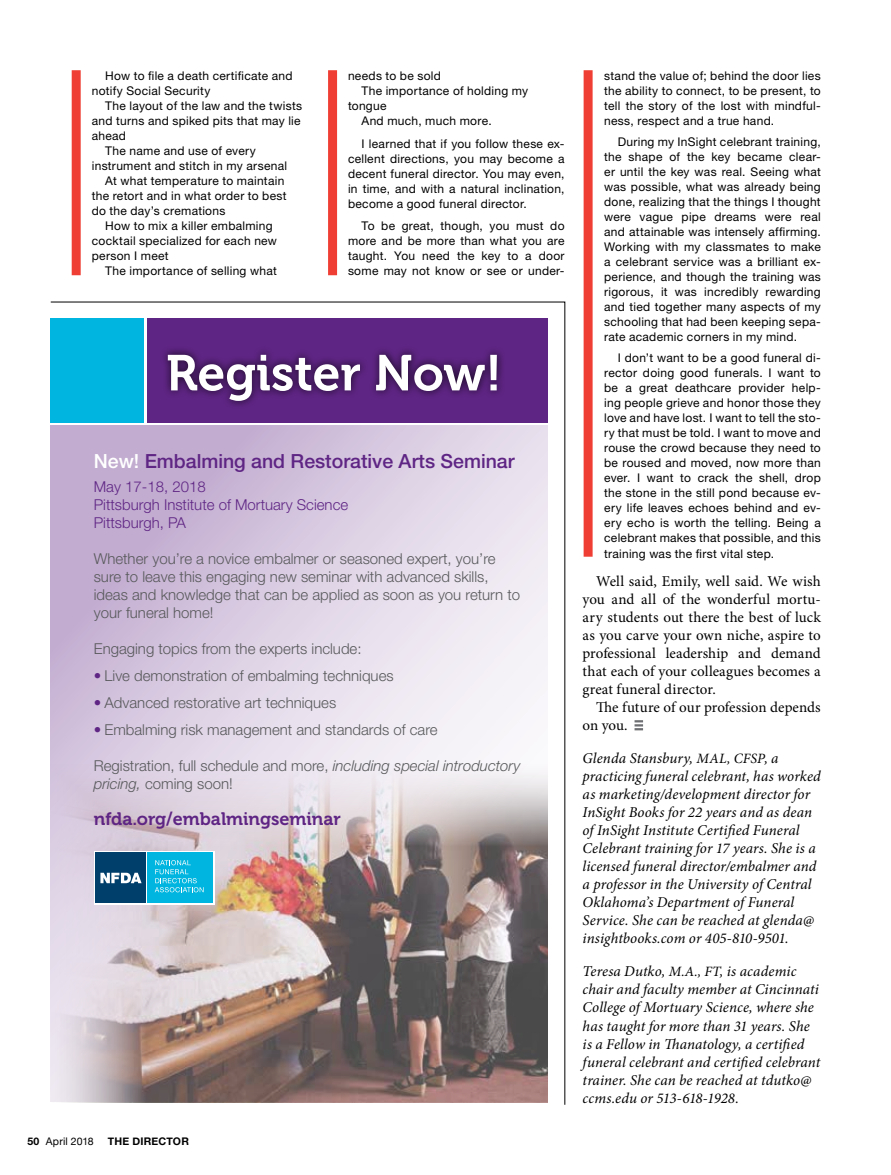
<style>
.page{position:relative;width:891px;height:1175px;background:#fff}
.page>*{position:absolute;margin:0;border:0;box-sizing:border-box;transform-origin:0 0}
.t1{font:50.1px "Museo 700";color:#fff}
.t2{font:500 19.5px "Helvetica Neue LT Std";color:#5f2584}
.t3{font:18px "Museo 700";color:#5f2584}
.t4{font:italic 15px/18px "Minion Pro";letter-spacing:.005em;color:#000}
.t5{font:300 15px/18px "Helvetica Neue LT Std";color:#58595b}
.t6{font:15px/18px "Minion Pro";color:#000;text-align:justify}
.t7{font:300 15px/18px "Helvetica Neue LT Std";color:#5f2584}
.t8{font:12px/15px "Helvetica Neue LT Std";letter-spacing:.025em;color:#000;text-align:justify}
.t9{font:10.5px "Helvetica Neue";letter-spacing:.015em;color:#000}
.t10{font:700 10.5px "Helvetica Neue";letter-spacing:.02em;color:#000}
.t11{font:9px "Helvetica";color:#000}
.s1{color:#fff}
.s2{color:#5f2584}
.s3{font-style:italic}
.s4{font-family:"Helvetica Neue LT Std";font-weight:700}
.s5{font-size:14.25px}
</style>
<div class="page">
<svg style="left:635px;top:720px;width:8px;height:10px"></svg>
<div style="left:72px;top:70px;width:9px;height:205px;background:#ef3e33"></div>
<div style="left:328px;top:70px;width:9px;height:205px;background:#ef3e33"></div>
<div style="left:584px;top:70px;width:9px;height:486px;background:#ef3e33"></div>
<svg style="left:50px;top:302px;width:515px;height:803px"></svg>
<p class="t8" style="left:92px;top:68px;width:202px;text-indent:14px">How to file a death certificate and notify Social Security</p>
<p class="t8" style="left:105px;top:98px;width:198px">The layout of the law and the twists</p>
<p class="t8" style="left:92px;top:113px;width:210px">and turns and spiked pits that may lie</p>
<p class="t8" style="left:92px;top:128px;width:36px">ahead</p>
<p class="t8" style="left:105px;top:143px;width:152px">The name and use of every</p>
<p class="t8" style="left:92px;top:158px;width:197px">instrument and stitch in my arsenal</p>
<p class="t8" style="left:105px;top:173px;width:181px">At what temperature to maintain</p>
<p class="t8" style="left:92px;top:188px;width:196px">the retort and in what order to best</p>
<p class="t8" style="left:92px;top:203px;width:135px">do the day’s cremations</p>
<p class="t8" style="left:105px;top:218px;width:169px">How to mix a killer embalming</p>
<p class="t8" style="left:92px;top:233px;width:187px">cocktail specialized for each new</p>
<p class="t8" style="left:92px;top:248px;width:78px">person I meet</p>
<p class="t8" style="left:105px;top:263px;width:173px">The importance of selling what</p>
<p class="t8" style="left:348px;top:68px;width:94px">needs to be sold</p>
<p class="t8" style="left:362px;top:83px;width:168px">The importance of holding my</p>
<p class="t8" style="left:348px;top:98px;width:40px">tongue</p>
<p class="t8" style="left:362px;top:113px;width:132px">And much, much more.</p>
<p class="t8" style="left:348px;top:136px;width:218px;text-indent:13px">I learned that if you follow these ex&shy;cellent directions, you may become a decent funeral director. You may even, in time, and with a natural inclination, become a good funeral director.</p>
<p class="t8" style="left:348px;top:218px;width:218px;text-indent:14px">To be great, though, you must do more and be more than what you are taught. You need the key to a door some may not know or see or under-</p>
<h1 class="t1" style="left:166px;top:345px;width:337px">Register Now!</h1>
<h2 class="t2" style="left:94px;top:449px;width:422px"><span class="s1">New!</span> Embalming and Restorative Arts Seminar</h2>
<p class="t7" style="left:94px;top:477px;width:256px">May 17-18, 2018<br>Pittsburgh Institute of Mortuary Science<br>Pittsburgh, PA</p>
<p class="t5" style="left:94px;top:549px;width:428px">Whether you’re a novice embalmer or seasoned expert, you’re sure to leave this engaging new seminar with advanced skills, ideas and knowledge that can be applied as soon as you return to your funeral home!</p>
<p class="t5" style="left:94px;top:639px;width:269px">Engaging topics from the experts include:</p>
<p class="t5" style="left:94px;top:666px;width:301px"><span class="s2">•</span> Live demonstration of embalming techniques</p>
<p class="t5" style="left:94px;top:693px;width:244px"><span class="s2">•</span> Advanced restorative art techniques</p>
<p class="t5" style="left:94px;top:720px;width:345px"><span class="s2">•</span> Embalming risk management and standards of care</p>
<p class="t5" style="left:94px;top:756px;width:428px">Registration, full schedule and more, <span class="s3">including special introductory pricing,</span> coming soon!</p>
<h3 class="t3" style="left:94px;top:808px;width:249px">nfda.org/embalmingseminar</h3>
<p class="t11" style="left:55px;top:1132px;width:157px">2018_Embalming_Half Pg Ad2.indd 1</p>
<p class="t9" style="left:27px;top:1133px;width:68px"><span class="s4">50</span> April 2018</p>
<p class="t10" style="left:108px;top:1133px;width:82px">THE DIRECTOR</p>
<p class="t8" style="left:604px;top:68px;width:218px">stand the value of; behind the door lies the ability to connect, to be present, to tell the story of the lost with mindful&shy;ness, respect and a true hand.</p>
<p class="t8" style="left:604px;top:134px;width:218px;text-indent:14px">During my InSight celebrant training, the shape of the key became clear&shy;er until the key was real. Seeing what was possible, what was already being done, realizing that the things I thought were vague pipe dreams were real and attainable was intensely affirming.<br>Working with my classmates to make a celebrant service was a brilliant ex&shy;perience, and though the training was rigorous, it was incredibly rewarding and tied together many aspects of my schooling that had been keeping sepa&shy;rate academic corners in my mind.</p>
<p class="t8" style="left:604px;top:350px;width:218px;text-indent:14px">I don’t want to be a good funeral di&shy;rector doing good funerals. I want to be a great deathcare provider help&shy;ing people grieve and honor those they love and have lost. I want to tell the sto&shy;ry that must be told. I want to move and rouse the crowd because they need to be roused and moved, now more than ever. I want to crack the shell, drop the stone in the still pond because ev&shy;ery life leaves echoes behind and ev&shy;ery echo is worth the telling. Being a celebrant makes that possible, and this training was the first vital step.</p>
<p class="t6" style="left:583px;top:572px;width:240px;text-indent:14px">Well said, Emily, well said. We wish you and all of the wonderful mortu&shy;ary students out there the best of luck as you carve your own niche, aspire to professional leadership and demand that each of your colleagues becomes a great funeral director.</p>
<p class="t6" style="left:583px;top:698px;width:240px;text-indent:14px">The future of our profession depends on you.</p>
<p class="t4" style="left:583px;top:749px;width:240px">Glenda Stansbury, <span class="s5">MAL, CFSP</span>, a practicing funeral celebrant, has worked as marketing/development director for InSight Books for 22 years and as dean of InSight Institute Certified Funeral Celebrant training for 17 years. She is a licensed funeral director/embalmer and a professor in the University of Central Oklahoma’s Department of Funeral Service. She can be reached at glenda@ insightbooks.com or 405-810-9501.</p>
<p class="t4" style="left:583px;top:962px;width:239px">Teresa Dutko, <span class="s5">M.A., FT</span>, is academic chair and faculty member at Cincinnati College of Mortuary Science, where she has taught for more than 31 years. She is a Fellow in Thanatology, a certified funeral celebrant and certified celebrant trainer. She can be reached at tdutko@ ccms.edu or 513-618-1928.</p>
</div>
